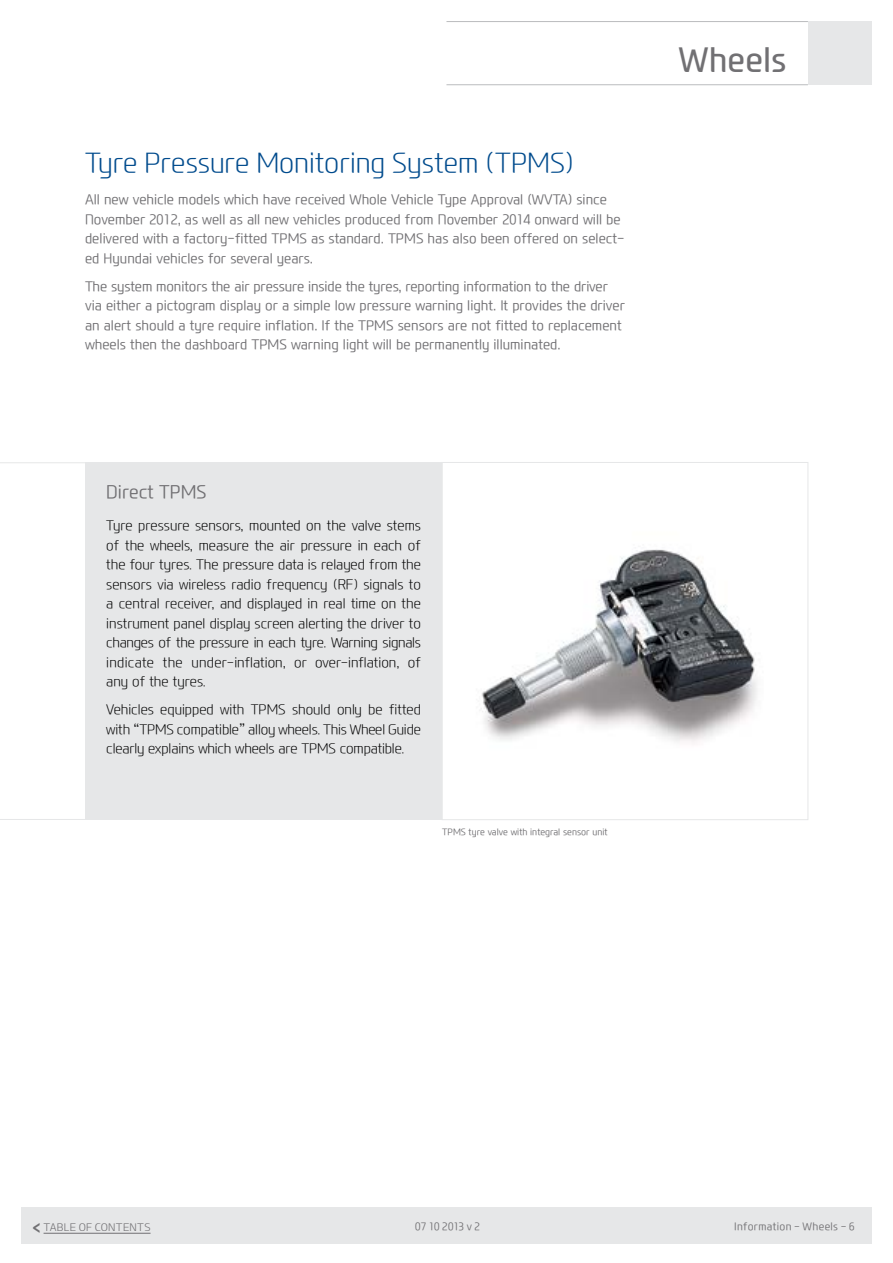
<style>
.page{position:relative;width:893px;height:1263px;background:#fff}
.page>*{position:absolute;margin:0;border:0;box-sizing:border-box;transform-origin:0 0}
.t1{font:500 33px "Modern H";color:#717073}
.t2{font:300 27px "Modern H Eco";letter-spacing:-.005em;color:#004b8d}
.t3{font:300 18px "Modern H";color:#717073}
.t4{font:300 13.5px/19.5px "Modern H";color:#717073}
.t5{font:300 13.5px/19.5px "Modern H Eco";letter-spacing:-.01em;color:#000;text-align:justify}
.t6{font:300 10.5px "Modern H";letter-spacing:.025em;color:#717073}
.t7{font:10.5px "KIAOTFL";letter-spacing:.025em;color:#717073}
.t8{font:300 9px "Modern H";color:#717073}
.s1{font-family:"KIAOTFB";font-size:16.5px}
</style>
<div class="page">
<div style="left:808px;top:21px;width:64px;height:64px;background:#e6e7e8"></div>
<div style="left:21px;top:1208px;width:851px;height:36px;background:#e6e7e8"></div>
<div style="left:85px;top:462px;width:357px;height:358px;background:#e6e7e8"></div>
<img style="left:481px;top:549px;width:276px;height:194px">
<div style="left:442px;top:462px;width:366px;height:358px;border:1px solid #e6e7e8"></div>
<hr style="left:446px;top:84px;width:362px;height:1px;background:#babcbe">
<hr style="left:446px;top:21px;width:362px;height:1px;background:#babcbe">
<hr style="left:0;top:462px;width:85px;height:1px;background:#e6e7e8">
<hr style="left:0;top:819px;width:85px;height:1px;background:#e6e7e8">
<hr style="left:44px;top:1233px;width:107px;height:1px;background:#717073">
<h2 class="t2" style="left:85px;top:144px;width:490px">Tyre Pressure Monitoring System (TPMS)</h2>
<p class="t4" style="left:85px;top:190px;width:541px">All new vehicle models which have received Whole Vehicle Type Approval (WVTA) since November 2012, as well as all new vehicles produced from November 2014 onward will be delivered with a factory-fitted TPMS as standard. TPMS has also been offered on select&shy;ed Hyundai vehicles for several years.</p>
<p class="t4" style="left:85px;top:276px;width:542px">The system monitors the air pressure inside the tyres, reporting information to the driver via either a pictogram display or a simple low pressure warning light. It provides the driver an alert should a tyre require inflation. If the TPMS sensors are not fitted to replacement wheels then the dashboard TPMS warning light will be permanently illuminated.</p>
<h3 class="t3" style="left:106px;top:480px;width:102px">Direct TPMS</h3>
<p class="t5" style="left:106px;top:516px;width:316px">Tyre pressure sensors, mounted on the valve stems of the wheels, measure the air pressure in each of the four tyres. The pressure data is relayed from the sensors via wireless radio frequency (RF) signals to a central receiver, and displayed in real time on the instrument panel display screen alerting the driver to changes of the pressure in each tyre. Warning signals indicate the under-inflation, or over-inflation, of any of the tyres.</p>
<p class="t5" style="left:106px;top:700px;width:316px">Vehicles equipped with TPMS should only be fitted with “TPMS compatible” alloy wheels. This Wheel Guide clearly explains which wheels are TPMS compatible.</p>
<p class="t8" style="left:442px;top:826px;width:167px">TPMS tyre valve with integral sensor unit</p>
<h1 class="t1" style="left:678px;top:37px;width:110px">Wheels</h1>
<p class="t7" style="left:32px;top:1221px;width:120px"><span class="s1">&lt;</span> TABLE OF CONTENTS</p>
<p class="t6" style="left:415px;top:1219px;width:66px">07 10 2013 v 2</p>
<p class="t6" style="left:734px;top:1219px;width:122px">Information - Wheels - 6</p>
</div>
